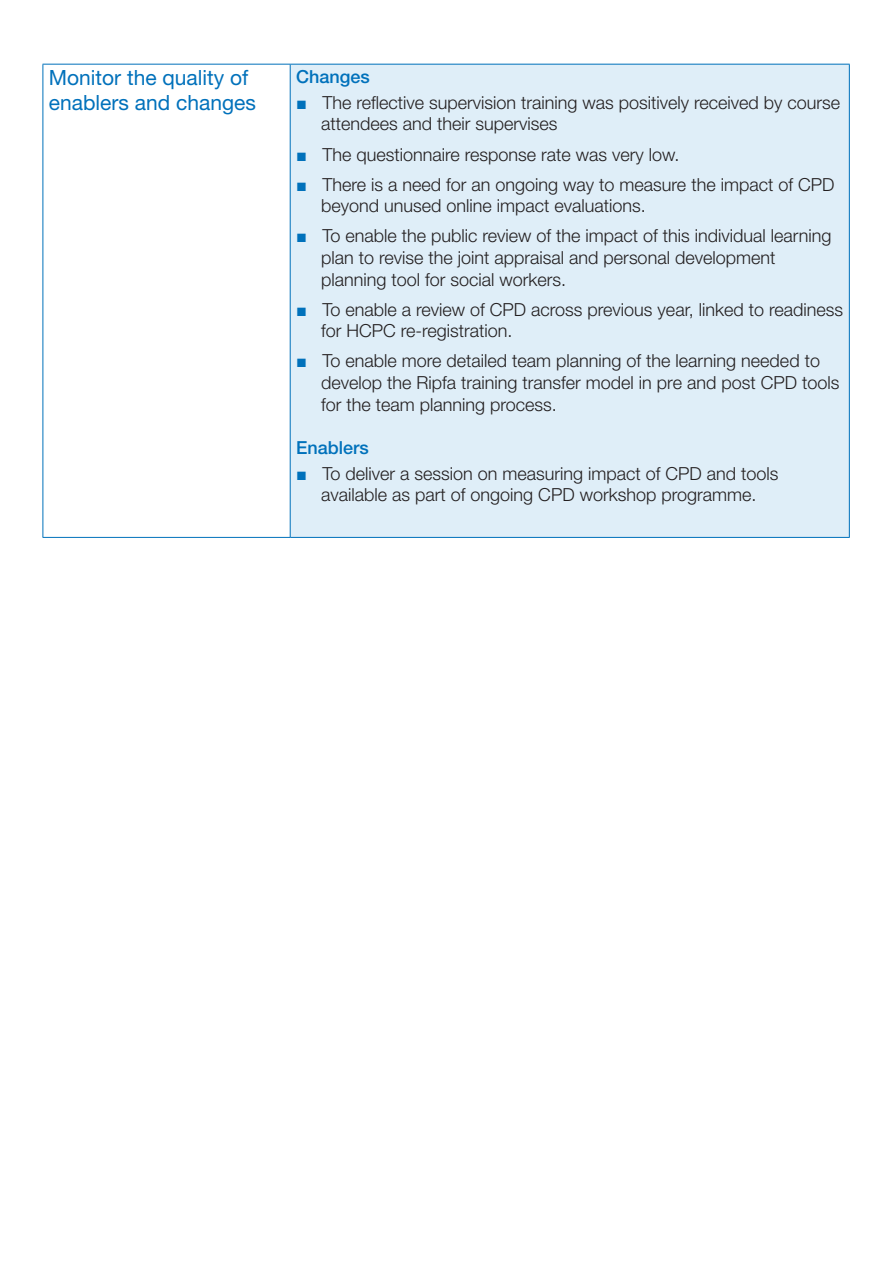
<style>
.page{position:relative;width:893px;height:1263px;background:#fff}
.page>*{position:absolute;margin:0;border:0;box-sizing:border-box;transform-origin:0 0}
.t1{font:21px/25.2px "Helvetica Neue LT Std";color:#0071bb}
.t2{font:300 18px/21.6px "Helvetica Neue LT Std";color:#231f20}
.t3{font:500 18px "Helvetica Neue LT Std";color:#0071bb}
.s1{font-family:"Arial";font-weight:400;color:#0071bb}
</style>
<div class="page">
<div style="left:290px;top:64px;width:559px;height:473px;background:#dfeef8"></div>
<hr style="left:43px;top:64px;width:247px;height:1px;background:#0071bb">
<hr style="left:43px;top:65px;width:1px;height:472px;background:#0071bb">
<hr style="left:290px;top:64px;width:560px;height:1px;background:#0071bb">
<hr style="left:290px;top:65px;width:1px;height:472px;background:#0071bb">
<hr style="left:849px;top:65px;width:1px;height:472px;background:#0071bb">
<hr style="left:43px;top:537px;width:247px;height:1px;background:#0071bb">
<hr style="left:290px;top:537px;width:560px;height:1px;background:#0071bb">
<p class="t1" style="left:49px;top:65px;width:208px">Monitor the quality of enablers and changes</p>
<p class="t3" style="left:296px;top:66px;width:75px">Changes</p>
<p class="t2" style="left:321px;top:91px;width:521px;text-indent:-25px"><span class="s1">■</span> The reflective supervision training was positively received by course attendees and their supervises</p>
<p class="t2" style="left:296px;top:143px;width:385px"><span class="s1">■</span> The questionnaire response rate was very low.</p>
<p class="t2" style="left:321px;top:173px;width:515px;text-indent:-25px"><span class="s1">■</span> There is a need for an ongoing way to measure the impact of CPD beyond unused online impact evaluations.</p>
<p class="t2" style="left:321px;top:225px;width:512px;text-indent:-25px"><span class="s1">■</span> To enable the public review of the impact of this individual learning plan to revise the joint appraisal and personal development planning tool for social workers.</p>
<p class="t2" style="left:321px;top:298px;width:523px;text-indent:-25px"><span class="s1">■</span> To enable a review of CPD across previous year, linked to readiness for HCPC re-registration.</p>
<p class="t2" style="left:321px;top:350px;width:520px;text-indent:-25px"><span class="s1">■</span> To enable more detailed team planning of the learning needed to develop the Ripfa training transfer model in pre and post CPD tools for the team planning process.</p>
<p class="t3" style="left:296px;top:437px;width:74px">Enablers</p>
<p class="t2" style="left:296px;top:462px;width:484px;text-align:center"><span class="s1">■</span> To deliver a session on measuring impact of CPD and tools available as part of ongoing CPD workshop programme.</p>
</div>
